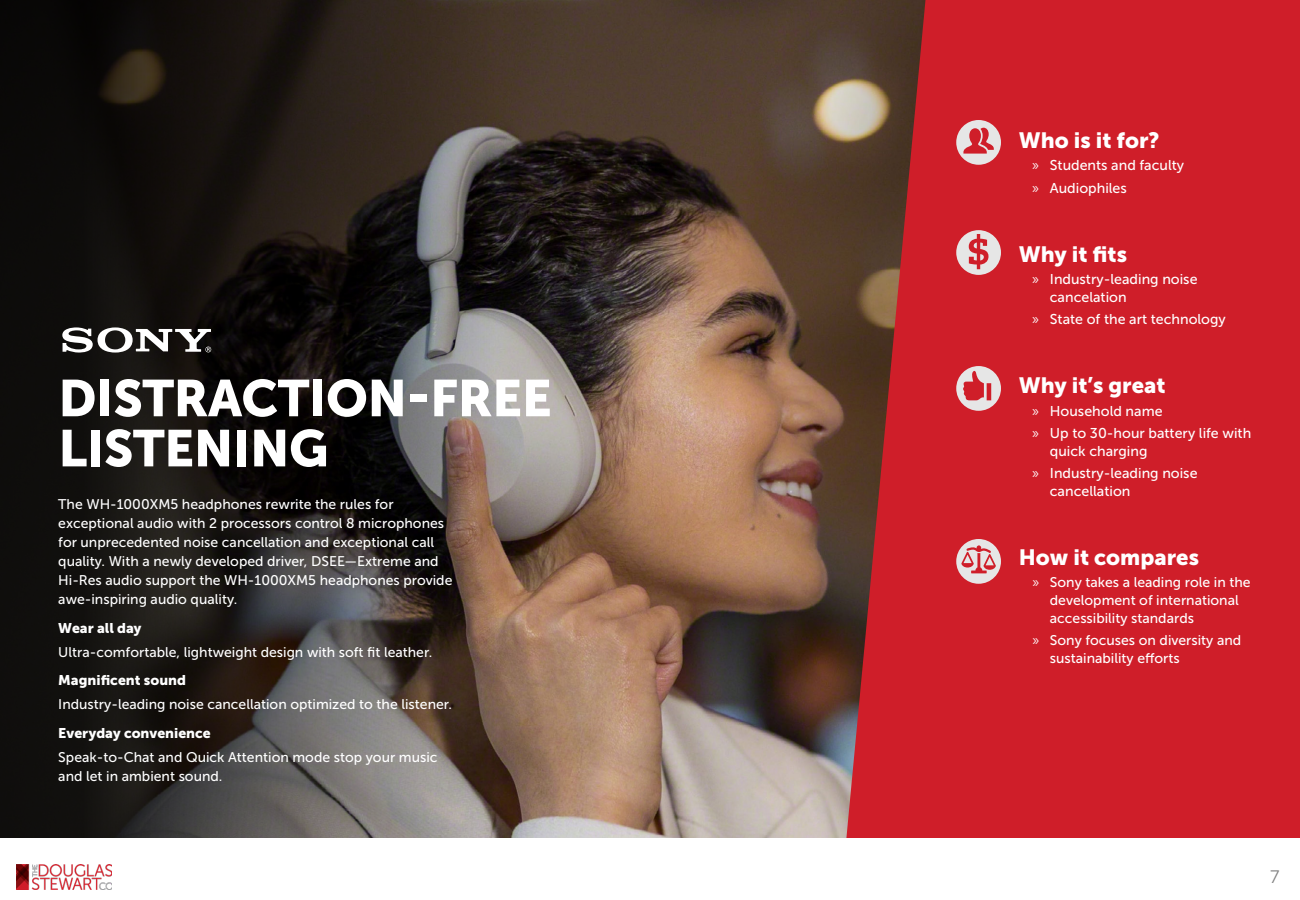
<style>
.page{position:relative;width:1300px;height:900px;background:#fff}
.page>*{position:absolute;margin:0;border:0;box-sizing:border-box;transform-origin:0 0}
.t1{font:51.3px/50.1px "Museo Sans 900";letter-spacing:-.01em;color:#fff}
.t2{font:22px "Museo Sans 900";color:#fff}
.t3{font:18px "Museo Sans 300";color:#808080}
.t4{font:14.2px/22.2px "Museo Sans 500";color:#fff}
.t5{font:14px/19px "Museo Sans 500";color:#fff}
.t6{font:14px "Museo Sans 900";color:#fff}
.s1{font-family:"Museo Sans 300"}
</style>
<div class="page">
<img style="left:0;top:0;width:846px;height:838px">
<svg style="left:62px;top:327px;width:149px;height:26px"></svg>
<svg style="left:846px;top:0;width:454px;height:838px;fill:#cf1e29"></svg>
<svg style="left:956px;top:230px;width:45px;height:45px"></svg>
<svg style="left:956px;top:120px;width:45px;height:45px"></svg>
<svg style="left:956px;top:539px;width:45px;height:45px"></svg>
<svg style="left:956px;top:366px;width:45px;height:45px"></svg>
<img style="left:17px;top:864px;width:95px;height:25px">
<h1 class="t1" style="left:58px;top:373px;width:495px">DISTRACTION-FREE<br>LISTENING</h1>
<p class="t5" style="left:58px;top:495px;width:396px">The WH-1000XM5 headphones rewrite the rules for exceptional audio with 2 processors control 8 microphones for unprecedented noise cancellation and exceptional call quality. With a newly developed driver, DSEE—Extreme and Hi-Res audio support the WH-1000XM5 headphones provide awe-inspiring audio quality.</p>
<p class="t6" style="left:58px;top:620px;width:85px">Wear all day</p>
<p class="t5" style="left:58px;top:642px;width:376px">Ultra-comfortable, lightweight design with soft fit leather.</p>
<p class="t6" style="left:58px;top:672px;width:129px">Magnificent sound</p>
<p class="t5" style="left:58px;top:695px;width:395px">Industry-leading noise cancellation optimized to the listener.</p>
<p class="t6" style="left:58px;top:725px;width:154px">Everyday convenience</p>
<p class="t5" style="left:58px;top:747px;width:381px">Speak-to-Chat and Quick Attention mode stop your music and let in ambient sound.</p>
<h2 class="t2" style="left:1019px;top:128px;width:142px">Who is it for?</h2>
<p class="t4" style="left:1032px;top:155px;width:154px"><span class="s1">»</span> Students and faculty <span class="s1">»</span> Audiophiles</p>
<h2 class="t2" style="left:1019px;top:242px;width:110px">Why it fits</h2>
<p class="t4" style="left:1050px;top:270px;width:149px;line-height:17.8px;text-indent:-18px"><span class="s1">»</span> Industry-leading noise cancelation</p>
<p class="t4" style="left:1032px;top:308px;width:195px"><span class="s1">»</span> State of the art technology</p>
<h2 class="t2" style="left:1019px;top:373px;width:148px">Why it’s great</h2>
<p class="t4" style="left:1032px;top:400px;width:221px"><span class="s1">»</span> Household name<br><span class="s1">»</span> Up to 30-hour battery life with</p>
<p class="t4" style="left:1032px;top:440px;width:167px;text-indent:18px">quick charging<br><span class="s1">»</span> Industry-leading noise</p>
<p class="t4" style="left:1050px;top:480px;width:82px">cancellation</p>
<h2 class="t2" style="left:1019px;top:545px;width:182px">How it compares</h2>
<p class="t5" style="left:1050px;top:573px;width:202px;line-height:17.8px;text-indent:-18px"><span class="s1">»</span> Sony takes a leading role in the development of international accessibility standards</p>
<p class="t5" style="left:1050px;top:631px;width:193px;line-height:17.8px;text-indent:-18px"><span class="s1">»</span> Sony focuses on diversity and sustainability efforts</p>
<p class="t3" style="left:1270px;top:867px;width:11px">7</p>
</div>
